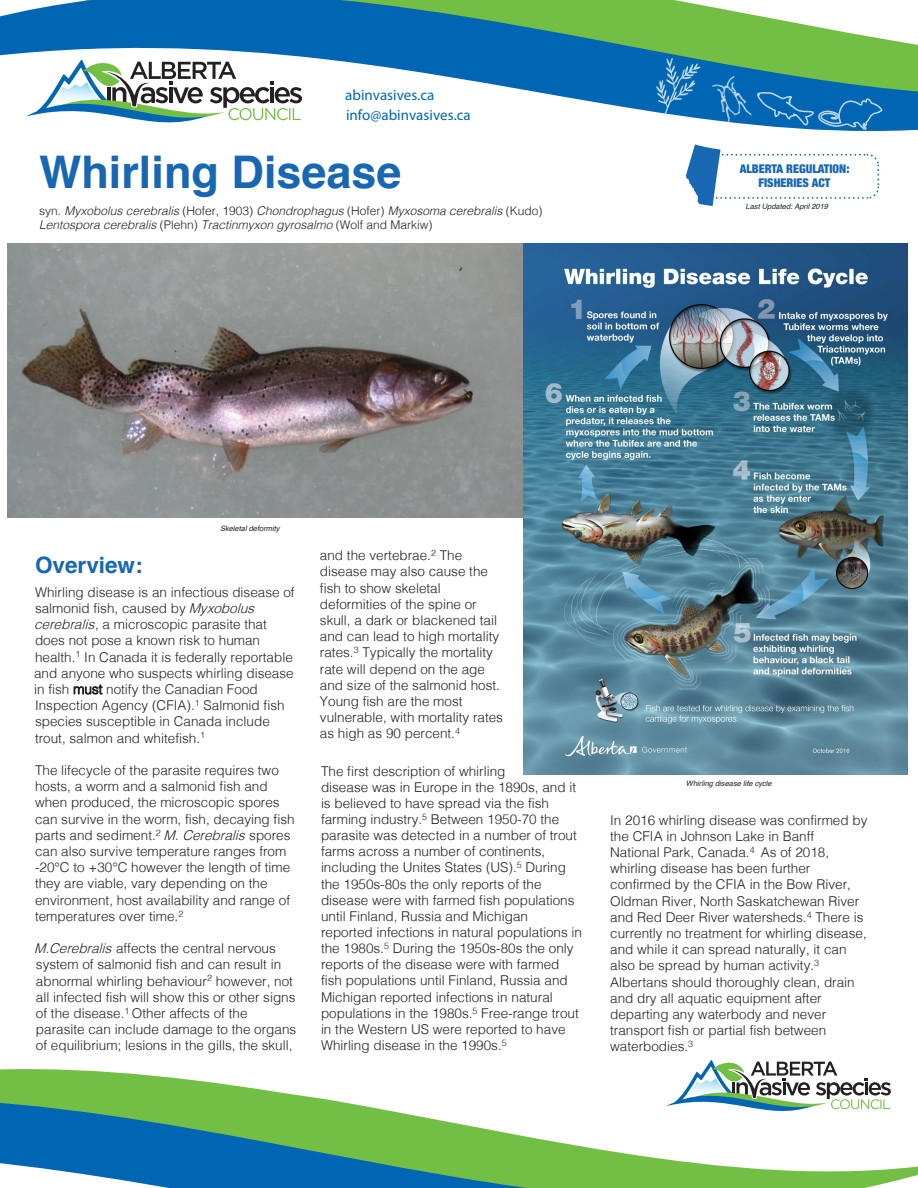
<style>
.page{position:relative;width:918px;height:1188px;background:#fff}
.page>*{position:absolute;margin:0;border:0;box-sizing:border-box;transform-origin:0 0}
.t1{font:700 45px "Helvetica";color:#1867b3}
.t2{font:700 22.5px "Helvetica";color:#1867b3}
.t3{font:15px/20.2px "Myriad Pro";color:#0066b3}
.t4{font:300 13.5px/16.2px "Helvetica";color:#231f20}
.t5{font:italic 300 12px/14.4px "Helvetica";color:#231f20}
.t6{font:900 condensed 12px/14.4px "Helvetica Neue";color:#1867b3;text-align:center}
.t7{font:italic 7.5px "Helvetica";color:#231f20}
.s1{font-style:normal}
.s2{font-style:italic}
</style>
<div class="page">
<svg style="left:0;top:0;width:918px;height:131px"></svg>
<div style="left:569px;top:0;width:73px;height:29px;background:#73bf45"></div>
<svg style="left:26px;top:58px;width:276px;height:73px"></svg>
<svg style="left:656px;top:58px;width:45px;height:58px;background:#297fbf"></svg>
<svg style="left:757px;top:92px;width:125px;height:38px;background:#2079bc"></svg>
<img style="left:719px;top:91px;width:20px;height:22px">
<img style="left:712px;top:76px;width:24px;height:15px">
<svg style="left:844px;top:1078px;width:74px;height:110px"></svg>
<svg style="left:0;top:1060px;width:844px;height:128px"></svg>
<svg style="left:686px;top:144px;width:193px;height:62px"></svg>
<img style="left:523px;top:244px;width:384px;height:531px">
<img style="left:7px;top:244px;width:516px;height:274px">
<p class="t3" style="left:345px;top:85px;width:127px">abinvasives.ca info@abinvasives.ca</p>
<h1 class="t1" style="left:39px;top:136px;width:364px">Whirling Disease</h1>
<p class="t5" style="left:39px;top:202px;width:505px"><span class="s1">syn.</span> Myxobolus cerebralis <span class="s1">(Hofer, 1903)</span> Chondrophagus <span class="s1">(Hofer)</span> Myxosoma cerebralis <span class="s1">(Kudo)<br></span>Lentospora cerebralis <span class="s1">(Plehn)</span> Tractinmyxon gyrosalmo <span class="s1">(Wolf and Markiw)</span></p>
<p class="t6" style="left:740px;top:161px;width:111px">ALBERTA REGULATION:<br>FISHERIES ACT</p>
<p class="t7" style="left:746px;top:200px;width:84px">Last Updated: April 2019</p>
<p class="t7" style="left:220px;top:522px;width:61px">Skeletal deformity</p>
<h2 class="t2" style="left:35px;top:547px;width:109px">Overview:</h2>
<p class="t4" style="left:34px;top:584px;width:262px">Whirling disease is an infectious disease of salmonid fish, caused by <span class="s2">Myxobolus cerebralis</span>, a microscopic parasite that does not pose a known risk to human health.<sup>1</sup> In Canada it is federally reportable and anyone who suspects whirling disease in fish must notify the Canadian Food Inspection Agency (CFIA).<sup>1</sup> Salmonid fish species susceptible in Canada include trout, salmon and whitefish.<sup>1</sup></p>
<p class="t4" style="left:35px;top:762px;width:261px">The lifecycle of the parasite requires two hosts, a worm and a salmonid fish and when produced, the microscopic spores can survive in the worm, fish, decaying fish parts and sediment.<sup>2</sup> <span class="s2">M.Cerebralis</span>spores can also survive temperature ranges from -20°C to +30°C however the length of time they are viable, vary depending on the environment, host availability and range of temperatures over time.<sup>2</sup></p>
<p class="t4" style="left:34px;top:940px;width:264px"><span class="s2">M.Cerebralis</span>affects the central nervous system of salmonid fish and can result in abnormal whirling behaviour<sup>2</sup> however, not all infected fish will show this or other signs of the disease.<sup>1</sup> Other affects of the parasite can include damage to the organs of equilibrium; lesions in the gills, the skull,</p>
<p class="t4" style="left:320px;top:547px;width:185px">and the vertebrae.<sup>2</sup> The disease may also cause the fish to show skeletal deformities of the spine or skull, a dark or blackened tail and can lead to high mortality rates.<sup>3</sup> Typically the mortality rate will depend on the age and size of the salmonid host.<br>Young fish are the most vulnerable, with mortality rates as high as 90 percent.<sup>4</sup></p>
<p class="t4" style="left:321px;top:763px;width:263px">The first description of whirling<br>disease was in Europe in the 1890s, and it is believed to have spread via the fish farming industry.<sup>5</sup> Between 1950-70 the parasite was detected in a number of trout farms across a number of continents, including the Unites States (US).<sup>5</sup> During the 1950s-80s the only reports of the disease were with farmed fish populations until Finland, Russia and Michigan reported infections in natural populations in the 1980s.<sup>5</sup> During the 1950s-80s the only reports of the disease were with farmed fish populations until Finland, Russia and Michigan reported infections in natural populations in the 1980s.<sup>5</sup> Free-range trout in the Western US were reported to have Whirling disease in the 1990s.<sup>5</sup></p>
<p class="t7" style="left:686px;top:778px;width:87px">Whirling disease life cycle</p>
<p class="t4" style="left:610px;top:812px;width:259px">In 2016 whirling disease was confirmed by the CFIA in Johnson Lake in Banff<br>National Park, Canada.<sup>4</sup> As of 2018, whirling disease has been further confirmed by the CFIA in the Bow River, Oldman River, North Saskatchewan River and Red Deer River watersheds.<sup>4</sup> There is currently no treatment for whirling disease, and while it can spread naturally, it can also be spread by human activity.<sup>3<br></sup>Albertans should thoroughly clean, drain and dry all aquatic equipment after departing any waterbody and never transport fish or partial fish between waterbodies.<sup>3</sup></p>
</div>
